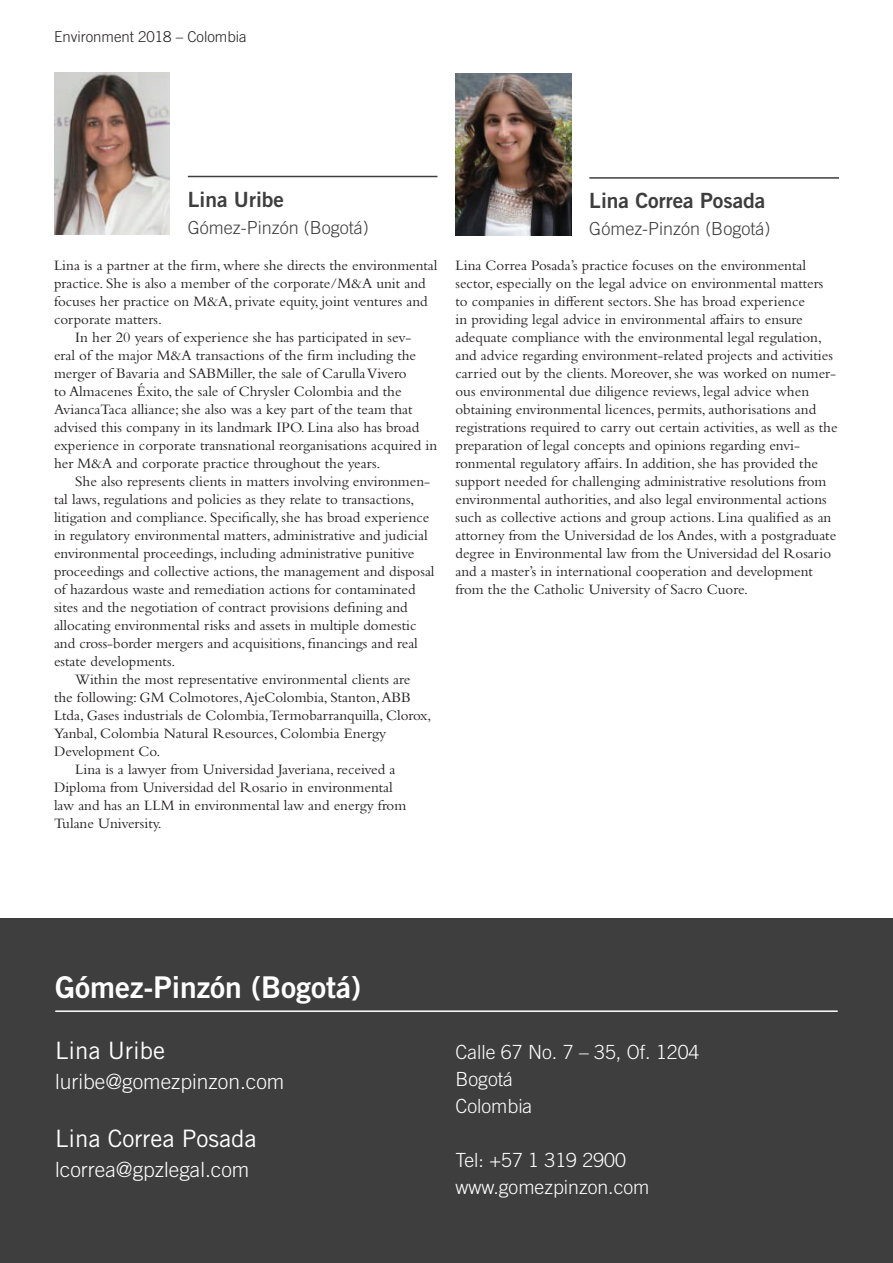
<style>
.page{position:relative;width:893px;height:1263px;background:#fff}
.page>*{position:absolute;margin:0;border:0;box-sizing:border-box;transform-origin:0 0}
.t1{font:30px "Trade Gothic Bold Two";color:#fff}
.t2{font:24px "Trade Gothic";color:#fff}
.t3{font:300 21px "Trade Gothic";color:#fff}
.t4{font:21px "Trade Gothic Bold Two";color:#3e3e3f}
.t5{font:300 19.5px/27px "Trade Gothic";color:#fff}
.t6{font:300 18px "Trade Gothic";color:#3e3e3f}
.t7{font:15px/18px "Bembo Std";color:#231f20}
.t8{font:300 15px "Trade Gothic";color:#231f20}
</style>
<div class="page">
<div style="left:0;top:918px;width:893px;height:345px;background:#3e3e3f"></div>
<hr style="left:55px;top:1010px;width:783px;height:2px;background:#fff">
<img style="left:54px;top:72px;width:116px;height:162px">
<hr style="left:188px;top:176px;width:249px;height:1px;background:#3e3e3f">
<img style="left:455px;top:73px;width:116px;height:162px">
<hr style="left:589px;top:177px;width:250px;height:2px;background:#3e3e3f">
<p class="t8" style="left:54px;top:28px;width:194px">Environment 2018 – Colombia</p>
<h3 class="t4" style="left:188px;top:186px;width:98px">Lina Uribe</h3>
<p class="t6" style="left:188px;top:217px;width:182px">Gómez-Pinzón (Bogotá)</p>
<p class="t7" style="left:54px;top:256px;width:385px">Lina is a partner at the firm, where she directs the environmental</p>
<p class="t7" style="left:54px;top:274px;width:373px">practice. She is also a member of the corporate/M&amp;A unit and</p>
<p class="t7" style="left:54px;top:292px;width:375px">focuses her practice on M&amp;A, private equity, joint ventures and</p>
<p class="t7" style="left:54px;top:310px;width:110px">corporate matters.</p>
<p class="t7" style="left:75px;top:328px;width:338px">In her 20 years of experience she has participated in sev-</p>
<p class="t7" style="left:54px;top:346px;width:364px">eral of the major M&amp;A transactions of the firm including the</p>
<p class="t7" style="left:54px;top:364px;width:354px">merger of Bavaria and SABMiller, the sale of Carulla Vivero</p>
<p class="t7" style="left:54px;top:382px;width:349px">to Almacenes Éxito, the sale of Chrysler Colombia and the</p>
<p class="t7" style="left:54px;top:400px;width:360px">AviancaTaca alliance; she also was a key part of the team that</p>
<p class="t7" style="left:54px;top:418px;width:367px">advised this company in its landmark IPO. Lina also has broad</p>
<p class="t7" style="left:54px;top:436px;width:385px">experience in corporate transnational reorganisations acquired in</p>
<p class="t7" style="left:54px;top:454px;width:328px">her M&amp;A and corporate practice throughout the years.</p>
<p class="t7" style="left:75px;top:472px;width:356px">She also represents clients in matters involving environmen-</p>
<p class="t7" style="left:54px;top:490px;width:362px">tal laws, regulations and policies as they relate to transactions,</p>
<p class="t7" style="left:54px;top:508px;width:377px">litigation and compliance. Specifically, she has broad experience</p>
<p class="t7" style="left:54px;top:526px;width:375px">in regulatory environmental matters, administrative and judicial</p>
<p class="t7" style="left:54px;top:544px;width:362px">environmental proceedings, including administrative punitive</p>
<p class="t7" style="left:54px;top:562px;width:382px">proceedings and collective actions, the management and disposal</p>
<p class="t7" style="left:54px;top:580px;width:363px">of hazardous waste and remediation actions for contaminated</p>
<p class="t7" style="left:54px;top:598px;width:355px">sites and the negotiation of contract provisions defining and</p>
<p class="t7" style="left:54px;top:616px;width:364px">allocating environmental risks and assets in multiple domestic</p>
<p class="t7" style="left:54px;top:634px;width:365px">and cross-border mergers and acquisitions, financings and real</p>
<p class="t7" style="left:54px;top:652px;width:123px">estate developments.</p>
<p class="t7" style="left:75px;top:670px;width:337px">Within the most representative environmental clients are</p>
<p class="t7" style="left:54px;top:688px;width:358px">the following: GM Colmotores, AjeColombia, Stanton, ABB</p>
<p class="t7" style="left:54px;top:706px;width:379px">Ltda, Gases industrials de Colombia,Termobarranquilla, Clorox,</p>
<p class="t7" style="left:54px;top:724px;width:334px">Yanbal, Colombia Natural Resources, Colombia Energy</p>
<p class="t7" style="left:54px;top:742px;width:108px">Development Co.</p>
<p class="t7" style="left:75px;top:760px;width:322px">Lina is a lawyer from Universidad Javeriana, received a</p>
<p class="t7" style="left:54px;top:778px;width:340px">Diploma from Universidad del Rosario in environmental</p>
<p class="t7" style="left:54px;top:796px;width:354px">law and has an LLM in environmental law and energy from</p>
<p class="t7" style="left:54px;top:814px;width:109px">Tulane University.</p>
<h3 class="t4" style="left:589px;top:188px;width:178px">Lina Correa Posada</h3>
<p class="t6" style="left:589px;top:218px;width:182px">Gómez-Pinzón (Bogotá)</p>
<p class="t7" style="left:455px;top:256px;width:384px">Lina Correa Posada’s practice focuses on the environmental sector, especially on the legal advice on environmental matters to companies in different sectors. She has broad experience<br>in providing legal advice in environmental affairs to ensure adequate compliance with the environmental legal regulation, and advice regarding environment-related projects and activities carried out by the clients. Moreover, she was worked on numer&shy;ous environmental due diligence reviews, legal advice when obtaining environmental licences, permits, authorisations and registrations required to carry out certain activities, as well as the preparation of legal concepts and opinions regarding envi&shy;ronmental regulatory affairs. In addition, she has provided the support needed for challenging administrative resolutions from environmental authorities, and also legal environmental actions such as collective actions and group actions. Lina qualified as an attorney from the Universidad de los Andes, with a postgraduate degree in Environmental law from the Universidad del Rosario and a master’s in international cooperation and development from the the Catholic University of Sacro Cuore.</p>
<h1 class="t1" style="left:55px;top:968px;width:307px">Gómez-Pinzón (Bogotá)</h1>
<h2 class="t2" style="left:55px;top:1036px;width:112px">Lina Uribe</h2>
<h3 class="t3" style="left:55px;top:1069px;width:231px">luribe@gomezpinzon.com</h3>
<h2 class="t2" style="left:55px;top:1124px;width:203px">Lina Correa Posada</h2>
<h3 class="t3" style="left:55px;top:1157px;width:196px">lcorrea@gpzlegal.com</h3>
<h3 class="t5" style="left:455px;top:1038px;width:245px">Calle 67 No. 7 – 35, Of. 1204<br>Bogotá<br>Colombia</h3>
<h3 class="t5" style="left:455px;top:1146px;width:195px">Tel: +57 1 319 2900 www.gomezpinzon.com</h3>
</div>
